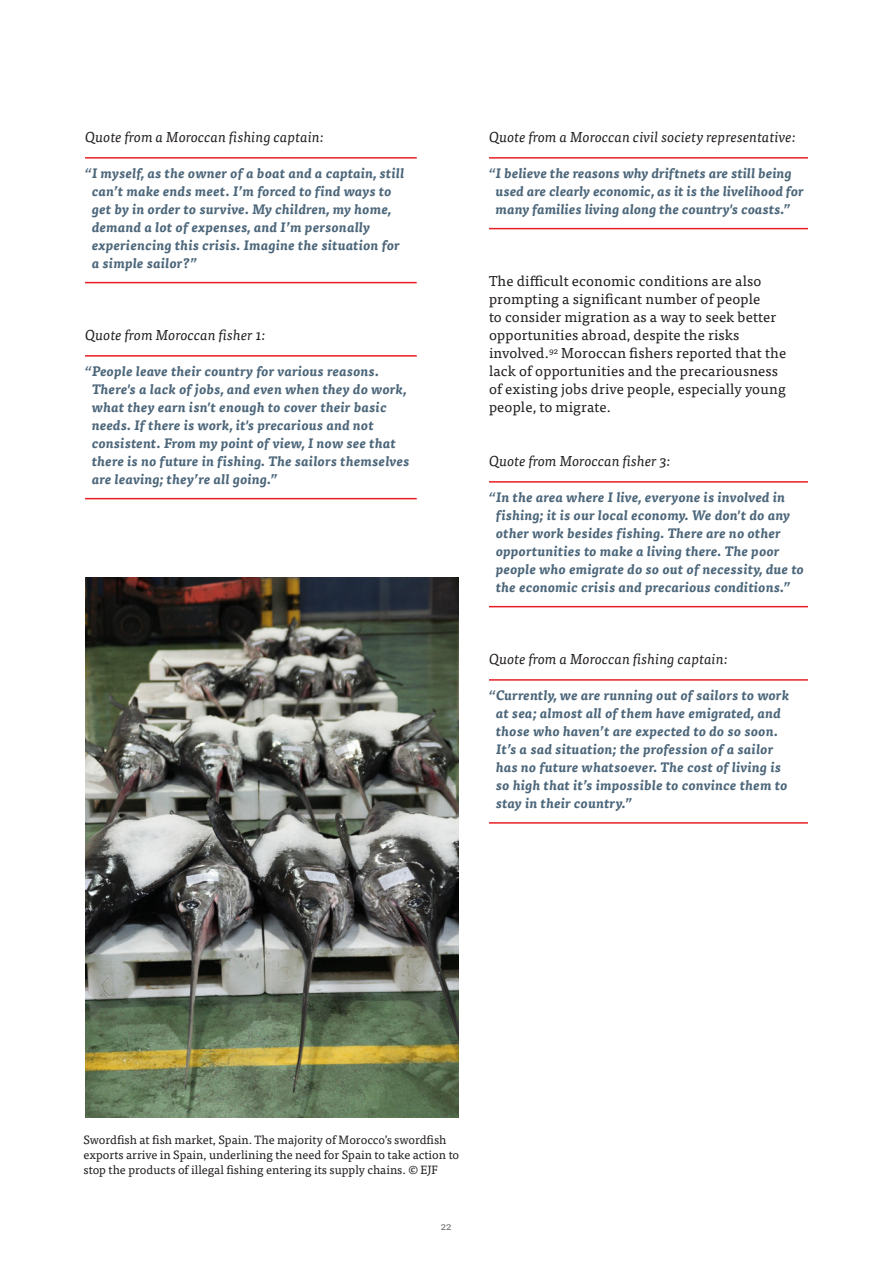
<style>
.page{position:relative;width:893px;height:1263px;background:#fff}
.page>*{position:absolute;margin:0;border:0;box-sizing:border-box;transform-origin:0 0}
.t1{font:14.4px/18px "Tisa Pro";letter-spacing:.01em;color:#231f20}
.t2{font:italic 14.4px "Tisa Pro";letter-spacing:.005em;color:#231f20}
.QUOTE{font:italic 700 13.5px/18px "Tisa Pro";letter-spacing:.03em;color:#4c667a}
.t3{font:12px/15px "Tisa Pro";color:#231f20}
.t4{font:10.5px "Tisa Pro";color:#6c6d70}
</style>
<div class="page">
<hr style="left:85px;top:282px;width:332px;height:1px;background:#e81e24">
<hr style="left:85px;top:157px;width:332px;height:2px;background:#e81e24">
<hr style="left:85px;top:498px;width:332px;height:1px;background:#e81e24">
<hr style="left:85px;top:355px;width:332px;height:2px;background:#e81e24">
<hr style="left:489px;top:228px;width:319px;height:1px;background:#e81e24">
<hr style="left:489px;top:157px;width:319px;height:2px;background:#e81e24">
<hr style="left:489px;top:606px;width:319px;height:1px;background:#e81e24">
<hr style="left:489px;top:481px;width:319px;height:2px;background:#e81e24">
<hr style="left:489px;top:822px;width:319px;height:2px;background:#e81e24">
<hr style="left:489px;top:679px;width:319px;height:2px;background:#e81e24">
<img style="left:85px;top:577px;width:374px;height:540px">
<p class="t2" style="left:85px;top:127px;width:240px">Quote from a Moroccan fishing captain:</p>
<p class="QUOTE" style="left:92px;top:164px;width:314px;text-indent:-7px">“I myself, as the owner of a boat and a captain, still can’t make ends meet. I’m forced to find ways to get by in order to survive. My children, my home, demand a lot of expenses, and I’m personally experiencing this crisis. Imagine the situation for a simple sailor?”</p>
<p class="t2" style="left:85px;top:325px;width:181px">Quote from Moroccan fisher 1:</p>
<p class="QUOTE" style="left:92px;top:362px;width:319px;text-indent:-7px">“People leave their country for various reasons.<br>There's a lack of jobs, and even when they do work, what they earn isn't enough to cover their basic needs. If there is work, it's precarious and not consistent. From my point of view, I now see that there is no future in fishing. The sailors themselves are leaving; they’re all going.”</p>
<p class="t2" style="left:489px;top:127px;width:308px">Quote from a Moroccan civil society representative:</p>
<p class="QUOTE" style="left:496px;top:164px;width:309px;text-indent:-7px">“I believe the reasons why driftnets are still being used are clearly economic, as it is the livelihood for many families living along the country's coasts.”</p>
<p class="t1" style="left:489px;top:271px;width:299px">The difficult economic conditions are also prompting a significant number of people<br>to consider migration as a way to seek better opportunities abroad, despite the risks involved.<sup>92</sup> Moroccan fishers reported that the lack of opportunities and the precariousness of existing jobs drive people, especially young people, to migrate.</p>
<p class="t2" style="left:489px;top:451px;width:182px">Quote from Moroccan fisher 3:</p>
<p class="QUOTE" style="left:496px;top:488px;width:309px;text-indent:-7px">“In the area where I live, everyone is involved in fishing; it is our local economy. We don't do any other work besides fishing. There are no other opportunities to make a living there. The poor people who emigrate do so out of necessity, due to the economic crisis and precarious conditions.”</p>
<p class="t2" style="left:489px;top:649px;width:240px">Quote from a Moroccan fishing captain:</p>
<p class="QUOTE" style="left:496px;top:686px;width:294px;text-indent:-7px">“Currently, we are running out of sailors to work at sea; almost all of them have emigrated, and those who haven’t are expected to do so soon.<br>It’s a sad situation; the profession of a sailor has no future whatsoever. The cost of living is so high that it’s impossible to convince them to stay in their country.”</p>
<p class="t3" style="left:84px;top:1132px;width:377px">Swordfish at fish market, Spain. The majority of Morocco’s swordfish exports arrive in Spain, underlining the need for Spain to take action to stop the products of illegal fishing entering its supply chains. © EJF</p>
<p class="t4" style="left:441px;top:1218px;width:12px">22</p>
</div>
